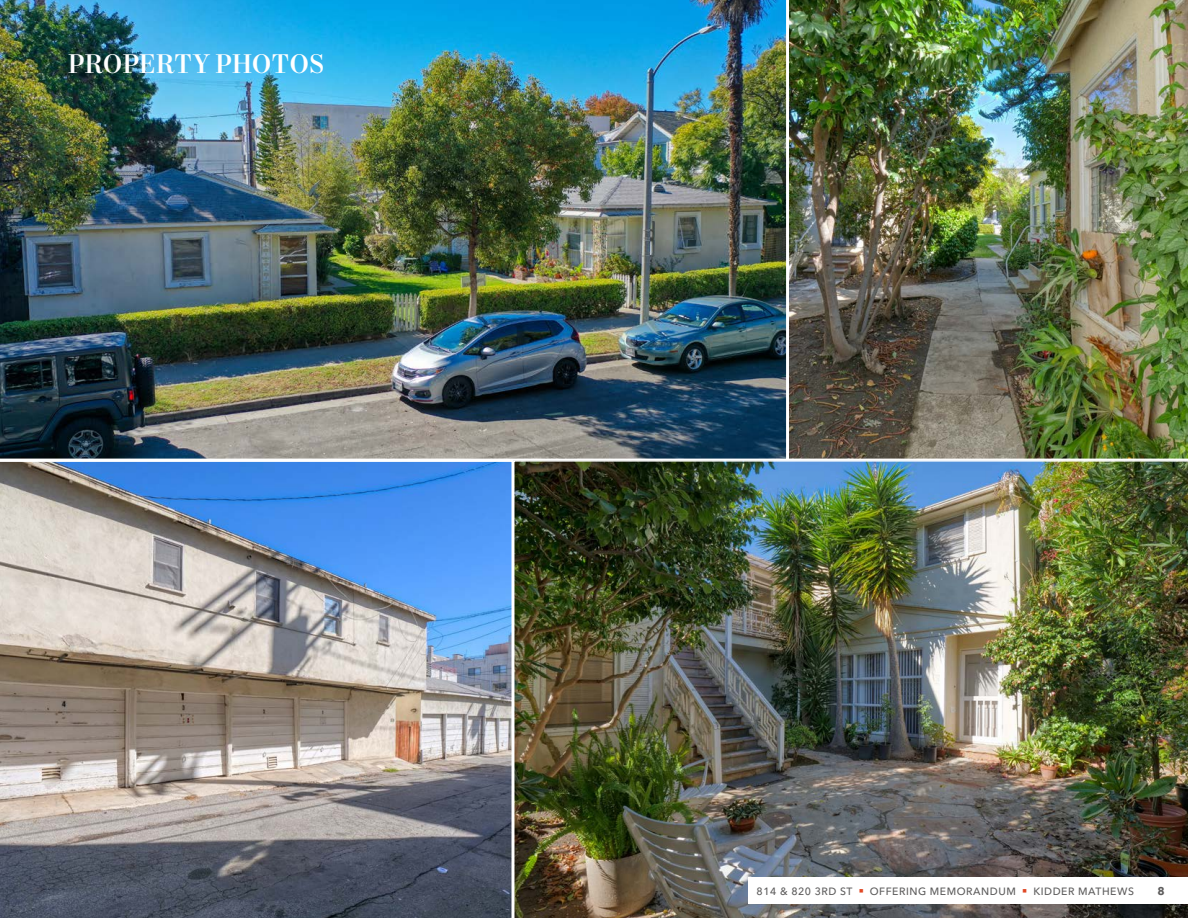
<style>
.page{position:relative;width:1188px;height:918px;background:#fff}
.page>*{position:absolute;margin:0;border:0;box-sizing:border-box;transform-origin:0 0}
.Headline_-_Level_2{font:500 27px "Mort Modern 09";letter-spacing:-.015em;color:#fff}
.t1{font:700 11.25px "Avenir Next LT Pro";color:#5e5d5d}
.t2{font:500 10.5px "Avenir Next LT Pro";letter-spacing:.05em;color:#5e5d5d}
.s1{color:#e04825}
</style>
<div class="page">
<img style="left:0;top:461px;width:512px;height:457px">
<img style="left:789px;top:0;width:399px;height:459px">
<img style="left:0;top:0;width:787px;height:459px">
<img style="left:513px;top:460px;width:675px;height:458px">
<div style="left:748px;top:878px;width:440px;height:26px;background:#fff"></div>
<p class="Headline_-_Level_2" style="left:68px;top:47px;width:259px">PROPERTY PHOTOS</p>
<p class="t2" style="left:757px;top:885px;width:379px">814 &amp; 820 3RD ST <span class="s1">■</span> OFFERING MEMORANDUM <span class="s1">■</span> KIDDER MATHEWS</p>
<p class="t1" style="left:1157px;top:884px;width:9px">8</p>
</div>
